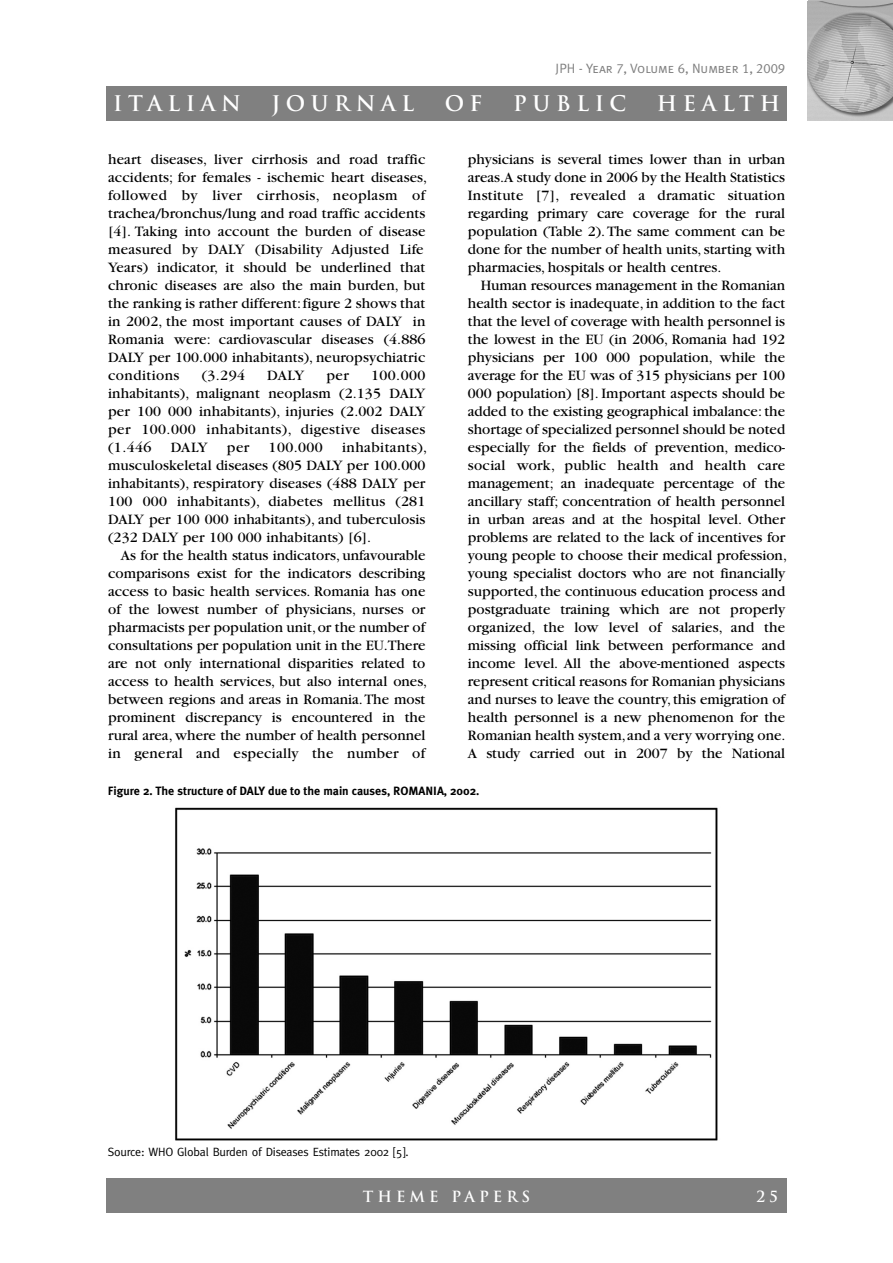
<style>
.page{position:relative;width:893px;height:1263px;background:#fff}
.page>*{position:absolute;margin:0;border:0;box-sizing:border-box;transform-origin:0 0}
.t1{font:700 21px "Trajan";letter-spacing:.265em;color:#fff}
.t2{font:15px/18px "Garamond";color:#000}
.t3{font:700 15px "Trajan";letter-spacing:.265em;color:#fff}
.t4{font:13.5px "Meta Plus Normal Caps";color:#808080}
.t5{font:700 12px "Meta Plus";color:#000}
.t6{font:12px "Meta";letter-spacing:-.015em;color:#000}
</style>
<div class="page">
<div style="left:106px;top:1179px;width:681px;height:34px;background:#808080"></div>
<img style="left:808px;top:1px;width:85px;height:119px">
<div style="left:106px;top:86px;width:681px;height:34px;background:#808080"></div>
<img style="left:175px;top:807px;width:543px;height:334px">
<p class="t4" style="left:556px;top:60px;width:231px">JPH - Year 7, Volume 6, Number 1, 2009</p>
<h1 class="t1" style="left:113px;top:91px;width:129px">ITALIAN</h1>
<h1 class="t1" style="left:272px;top:91px;width:144px">JOURNAL</h1>
<h1 class="t1" style="left:445px;top:91px;width:39px">O F</h1>
<h1 class="t1" style="left:513px;top:91px;width:115px">PUBLIC</h1>
<h1 class="t1" style="left:657px;top:91px;width:125px">HEALTH</h1>
<p class="t2" style="left:108px;top:151px;width:321px">heart diseases, liver cirrhosis and road traffic accidents; for females - ischemic heart diseases, followed by liver cirrhosis, neoplasm of trachea/bronchus/lung and road traffic accidents [4]. Taking into account the burden of disease measured by DALY (Disability Adjusted Life Years) indicator, it should be underlined that chronic diseases are also the main burden, but the ranking is rather different:figure 2 shows that in 2002, the most important causes of DALY in Romania were: cardiovascular diseases (4.886<br>DALY per 100.000 inhabitants), neuropsychiatric conditions</p>
<p class="t2" style="left:202px;top:367px;width:45px">(3.294</p>
<p class="t2" style="left:267px;top:367px;width:38px">DALY</p>
<p class="t2" style="left:326px;top:367px;width:24px">per</p>
<p class="t2" style="left:108px;top:367px;width:319px;text-align:justify;text-indent:263px">100.000 inhabitants), malignant neoplasm (2.135 DALY per 100 000 inhabitants), injuries (2.002 DALY per 100.000 inhabitants), digestive diseases (1.446</p>
<p class="t2" style="left:108px;top:439px;width:321px;text-indent:234px">inhabitants), musculoskeletal diseases (805 DALY per 100.000 inhabitants), respiratory diseases (488 DALY per 100 000 inhabitants), diabetes mellitus (281<br>DALY per 100 000 inhabitants), and tuberculosis (232 DALY per 100 000 inhabitants) [6].</p>
<p class="t2" style="left:108px;top:547px;width:321px;text-indent:13px">As for the health status indicators, unfavourable comparisons exist for the indicators describing access to basic health services. Romania has one of the lowest number of physicians, nurses or pharmacists per population unit,or the number of consultations per population unit in the EU.There are not only international disparities related to access to health services, but also internal ones, between regions and areas in Romania.The most prominent discrepancy is encountered in the rural area, where the number of health personnel in general and especially the number of</p>
<p class="t2" style="left:171px;top:439px;width:38px">DALY</p>
<p class="t2" style="left:227px;top:439px;width:24px">per</p>
<p class="t2" style="left:269px;top:439px;width:56px">100.000</p>
<p class="t2" style="left:468px;top:151px;width:319px;text-align:justify">physicians is several times lower than in urban areas.A study done in 2006 by the Health Statistics Institute [7], revealed a dramatic situation regarding primary care coverage for the rural population (Table 2).The same comment can be done for the number of health units, starting with pharmacies, hospitals or health centres.</p>
<p class="t2" style="left:468px;top:277px;width:321px;text-indent:13px">Human resources management in the Romanian health sector is inadequate, in addition to the fact that the level of coverage with health personnel is the lowest in the EU (in 2006, Romania had 192 physicians per 100 000 population, while the average for the EU was of 315 physicians per 100<br>000 population) [8]. Important aspects should be added to the existing geographical imbalance: the shortage of specialized personnel should be noted especially for the fields of prevention, medico&shy;social work, public health and health care management; an inadequate percentage of the ancillary staff; concentration of health personnel in urban areas and at the hospital level. Other problems are related to the lack of incentives for young people to choose their medical profession, young specialist doctors who are not financially supported, the continuous education process and postgraduate training which are not properly organized, the low level of salaries, and the missing official link between performance and income level. All the above-mentioned aspects represent critical reasons for Romanian physicians and nurses to leave the country,this emigration of health personnel is a new phenomenon for the Romanian health system,and a very worrying one.<br>A study carried out in 2007 by the National</p>
<p class="t5" style="left:108px;top:784px;width:373px">Figure 2. The structure of DALY due to the main causes, ROMANIA, 2002.</p>
<p class="t6" style="left:108px;top:1145px;width:302px">Source: WHO Global Burden of Diseases Estimates 2002 [5].</p>
<p class="t3" style="left:363px;top:1187px;width:169px">THEME PAPERS</p>
<p class="t3" style="left:757px;top:1187px;width:23px">2 5</p>
</div>
